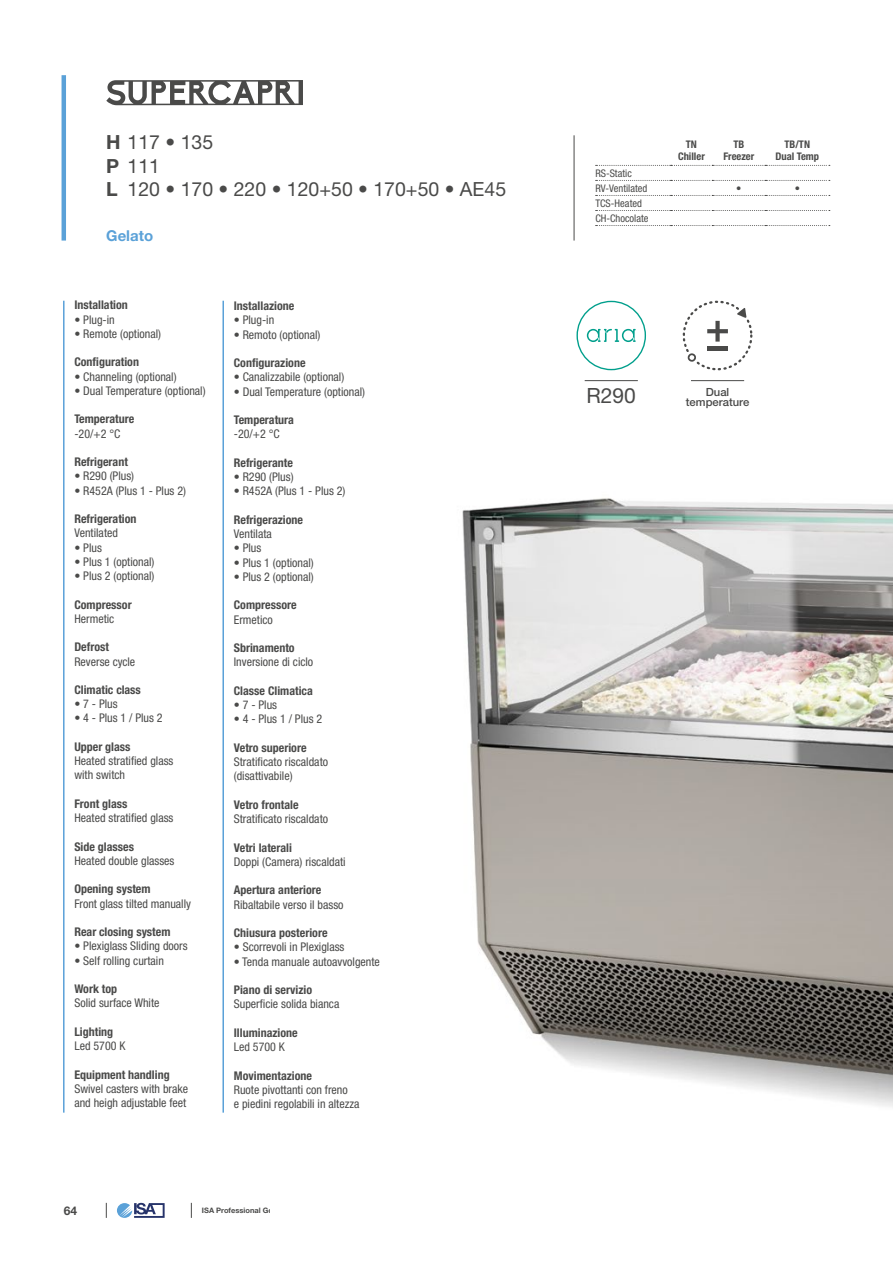
<style>
.page{position:relative;width:893px;height:1263px;background:#fff}
.page>*{position:absolute;margin:0;border:0;box-sizing:border-box;transform-origin:0 0}
.t1{font:21px "Helvetica Neue LT Std";color:#4a4a49}
.t2{font:19.5px/23.4px "Helvetica Neue LT Std";color:#4a4a49}
.t3{font:700 15px "Helvetica Neue LT Std";color:#5aa1d8}
.t4{font:condensed 12px/14.2px "Helvetica Neue LT Std";color:#4a4a49}
.t5{font:700 condensed 12px "Helvetica Neue LT Std";color:#4a4a49}
.t6{font:700 12px "Helvetica Neue LT Std";color:#4a4a49}
.t7{font:500 11.25px/10.5px "Helvetica Neue LT Std";color:#4a4a49;text-align:center}
.t8{font:condensed 10.5px/15px "Helvetica Neue LT Std";color:#4a4a49}
.t9{font:700 condensed 10.5px/11.2px "Helvetica Neue LT Std";color:#4a4a49;text-align:center}
.s1{font-weight:700}
</style>
<div class="page">
<svg style="left:117px;top:1203px;width:48px;height:15px"></svg>
<svg style="left:106px;top:1203px;width:1px;height:15px"></svg>
<svg style="left:191px;top:1203px;width:1px;height:15px"></svg>
<img style="left:462px;top:217px;width:431px;height:890px">
<hr style="left:63px;top:301px;width:2px;height:811px;background:#5aa1d8">
<hr style="left:222px;top:301px;width:2px;height:811px;background:#5aa1d8">
<hr style="left:62px;top:75px;width:4px;height:166px;background:#5aa1d8">
<svg style="left:106px;top:80px;width:197px;height:25px"></svg>
<hr style="left:574px;top:135px;width:1px;height:106px;background:#4a4a49">
<svg style="left:596px;top:165px;width:234px;height:1px"></svg>
<svg style="left:596px;top:180px;width:234px;height:1px"></svg>
<svg style="left:596px;top:195px;width:234px;height:1px"></svg>
<svg style="left:596px;top:210px;width:234px;height:1px"></svg>
<svg style="left:596px;top:225px;width:234px;height:1px"></svg>
<svg style="left:576px;top:301px;width:70px;height:69px"></svg>
<hr style="left:585px;top:380px;width:53px;height:1px;background:#4a4a49">
<hr style="left:691px;top:380px;width:53px;height:1px;background:#4a4a49">
<svg style="left:683px;top:301px;width:69px;height:69px"></svg>
<h2 class="t2" style="left:106px;top:130px;width:401px"><span class="s1">H</span> 117 • 135<br><span class="s1">P</span> 111<br><span class="s1">L</span> 120 • 170 • 220 • 120+50 • 170+50 • AE45</h2>
<p class="t3" style="left:106px;top:226px;width:48px">Gelato</p>
<p class="t5" style="left:74px;top:298px;width:55px">Installation</p>
<p class="t4" style="left:74px;top:312px;width:42px">• Plug-in</p>
<p class="t4" style="left:74px;top:326px;width:88px">• Remote (optional)</p>
<p class="t5" style="left:74px;top:355px;width:66px">Configuration</p>
<p class="t4" style="left:74px;top:369px;width:104px">• Channeling (optional)</p>
<p class="t4" style="left:74px;top:383px;width:133px">• Dual Temperature (optional)</p>
<p class="t5" style="left:74px;top:412px;width:61px">Temperature</p>
<p class="t4" style="left:74px;top:426px;width:47px">-20/+2 °C</p>
<p class="t5" style="left:74px;top:454px;width:55px">Refrigerant</p>
<p class="t4" style="left:74px;top:469px;width:61px">• R290 (Plus)</p>
<p class="t4" style="left:74px;top:483px;width:113px">• R452A (Plus 1 - Plus 2)</p>
<p class="t5" style="left:74px;top:511px;width:64px">Refrigeration</p>
<p class="t4" style="left:74px;top:526px;width:45px">Ventilated</p>
<p class="t4" style="left:74px;top:540px;width:29px">• Plus</p>
<p class="t4" style="left:74px;top:554px;width:81px">• Plus 1 (optional)</p>
<p class="t4" style="left:74px;top:568px;width:81px">• Plus 2 (optional)</p>
<p class="t5" style="left:74px;top:597px;width:59px">Compressor</p>
<p class="t4" style="left:74px;top:611px;width:41px">Hermetic</p>
<p class="t5" style="left:74px;top:640px;width:36px">Defrost</p>
<p class="t4" style="left:74px;top:654px;width:62px">Reverse cycle</p>
<p class="t5" style="left:74px;top:682px;width:68px">Climatic class</p>
<p class="t4" style="left:74px;top:697px;width:45px">• 7 - Plus</p>
<p class="t4" style="left:74px;top:711px;width:90px">• 4 - Plus 1 / Plus 2</p>
<p class="t5" style="left:74px;top:739px;width:58px">Upper glass</p>
<p class="t4" style="left:74px;top:754px;width:101px">Heated stratified glass with switch</p>
<p class="t5" style="left:74px;top:796px;width:55px">Front glass</p>
<p class="t4" style="left:74px;top:811px;width:101px">Heated stratified glass</p>
<p class="t5" style="left:74px;top:839px;width:61px">Side glasses</p>
<p class="t4" style="left:74px;top:853px;width:102px">Heated double glasses</p>
<p class="t5" style="left:74px;top:882px;width:78px">Opening system</p>
<p class="t4" style="left:74px;top:896px;width:118px">Front glass tilted manually</p>
<p class="t5" style="left:74px;top:925px;width:98px">Rear closing system</p>
<p class="t4" style="left:74px;top:939px;width:115px">• Plexiglass Sliding doors</p>
<p class="t4" style="left:74px;top:953px;width:91px">• Self rolling curtain</p>
<p class="t5" style="left:74px;top:982px;width:44px">Work top</p>
<p class="t4" style="left:74px;top:996px;width:87px">Solid surface White</p>
<p class="t5" style="left:74px;top:1024px;width:40px">Lighting</p>
<p class="t4" style="left:74px;top:1039px;width:53px">Led 5700 K</p>
<p class="t5" style="left:74px;top:1067px;width:97px">Equipment handling</p>
<p class="t4" style="left:74px;top:1081px;width:115px">Swivel casters with brake and heigh adjustable feet</p>
<p class="t5" style="left:234px;top:298px;width:62px">Installazione</p>
<p class="t4" style="left:234px;top:313px;width:42px">• Plug-in</p>
<p class="t4" style="left:234px;top:327px;width:88px">• Remoto (optional)</p>
<p class="t5" style="left:234px;top:355px;width:73px">Configurazione</p>
<p class="t4" style="left:234px;top:370px;width:112px">• Canalizzabile (optional)</p>
<p class="t4" style="left:234px;top:384px;width:133px">• Dual Temperature (optional)</p>
<p class="t5" style="left:234px;top:412px;width:62px">Temperatura</p>
<p class="t4" style="left:234px;top:427px;width:47px">-20/+2 °C</p>
<p class="t5" style="left:234px;top:455px;width:61px">Refrigerante</p>
<p class="t4" style="left:234px;top:470px;width:61px">• R290 (Plus)</p>
<p class="t4" style="left:234px;top:484px;width:113px">• R452A (Plus 1 - Plus 2)</p>
<p class="t5" style="left:234px;top:512px;width:71px">Refrigerazione</p>
<p class="t4" style="left:234px;top:527px;width:40px">Ventilata</p>
<p class="t4" style="left:234px;top:541px;width:29px">• Plus</p>
<p class="t4" style="left:234px;top:555px;width:81px">• Plus 1 (optional)</p>
<p class="t4" style="left:234px;top:569px;width:81px">• Plus 2 (optional)</p>
<p class="t5" style="left:234px;top:598px;width:64px">Compressore</p>
<p class="t4" style="left:234px;top:612px;width:41px">Ermetico</p>
<p class="t5" style="left:234px;top:640px;width:62px">Sbrinamento</p>
<p class="t4" style="left:234px;top:655px;width:81px">Inversione di ciclo</p>
<p class="t5" style="left:234px;top:683px;width:81px">Classe Climatica</p>
<p class="t4" style="left:234px;top:697px;width:45px">• 7 - Plus</p>
<p class="t4" style="left:234px;top:712px;width:90px">• 4 - Plus 1 / Plus 2</p>
<p class="t5" style="left:234px;top:740px;width:74px">Vetro superiore</p>
<p class="t4" style="left:234px;top:754px;width:96px">Stratificato riscaldato (disattivabile)</p>
<p class="t5" style="left:234px;top:797px;width:66px">Vetro frontale</p>
<p class="t4" style="left:234px;top:811px;width:96px">Stratificato riscaldato</p>
<p class="t5" style="left:234px;top:840px;width:60px">Vetri laterali</p>
<p class="t4" style="left:234px;top:854px;width:113px">Doppi (Camera) riscaldati</p>
<p class="t5" style="left:234px;top:883px;width:89px">Apertura anteriore</p>
<p class="t4" style="left:234px;top:897px;width:111px">Ribaltabile verso il basso</p>
<p class="t5" style="left:234px;top:925px;width:95px">Chiusura posteriore</p>
<p class="t4" style="left:234px;top:940px;width:112px">• Scorrevoli in Plexiglass</p>
<p class="t4" style="left:234px;top:954px;width:148px">• Tenda manuale autoavvolgente</p>
<p class="t5" style="left:234px;top:982px;width:80px">Piano di servizio</p>
<p class="t4" style="left:234px;top:997px;width:107px">Superficie solida bianca</p>
<p class="t5" style="left:234px;top:1025px;width:65px">Illuminazione</p>
<p class="t4" style="left:234px;top:1039px;width:53px">Led 5700 K</p>
<p class="t5" style="left:234px;top:1068px;width:80px">Movimentazione</p>
<p class="t4" style="left:234px;top:1082px;width:127px">Ruote pivottanti con freno<br>e piedini regolabili in altezza</p>
<p class="t6" style="left:64px;top:1203px;width:15px">64</p>
<p class="t8" style="left:595px;top:165px;width:54px">RS-Static<br>RV-Ventilated</p>
<p class="t8" style="left:595px;top:195px;width:55px">TCS-Heated<br>CH-Chocolate</p>
<p class="t9" style="left:678px;top:139px;width:28px">TN<br>Chiller</p>
<p class="t9" style="left:723px;top:139px;width:32px">TB<br>Freezer</p>
<p class="t9" style="left:775px;top:139px;width:45px">TB/TN<br>Dual Temp</p>
<p class="t9" style="left:736px;top:182px;width:7px">•</p>
<p class="t9" style="left:795px;top:182px;width:7px">•</p>
<h1 class="t1" style="left:587px;top:383px;width:51px">R290</h1>
<p class="t7" style="left:686px;top:386px;width:65px">Dual temperature</p>
</div>
